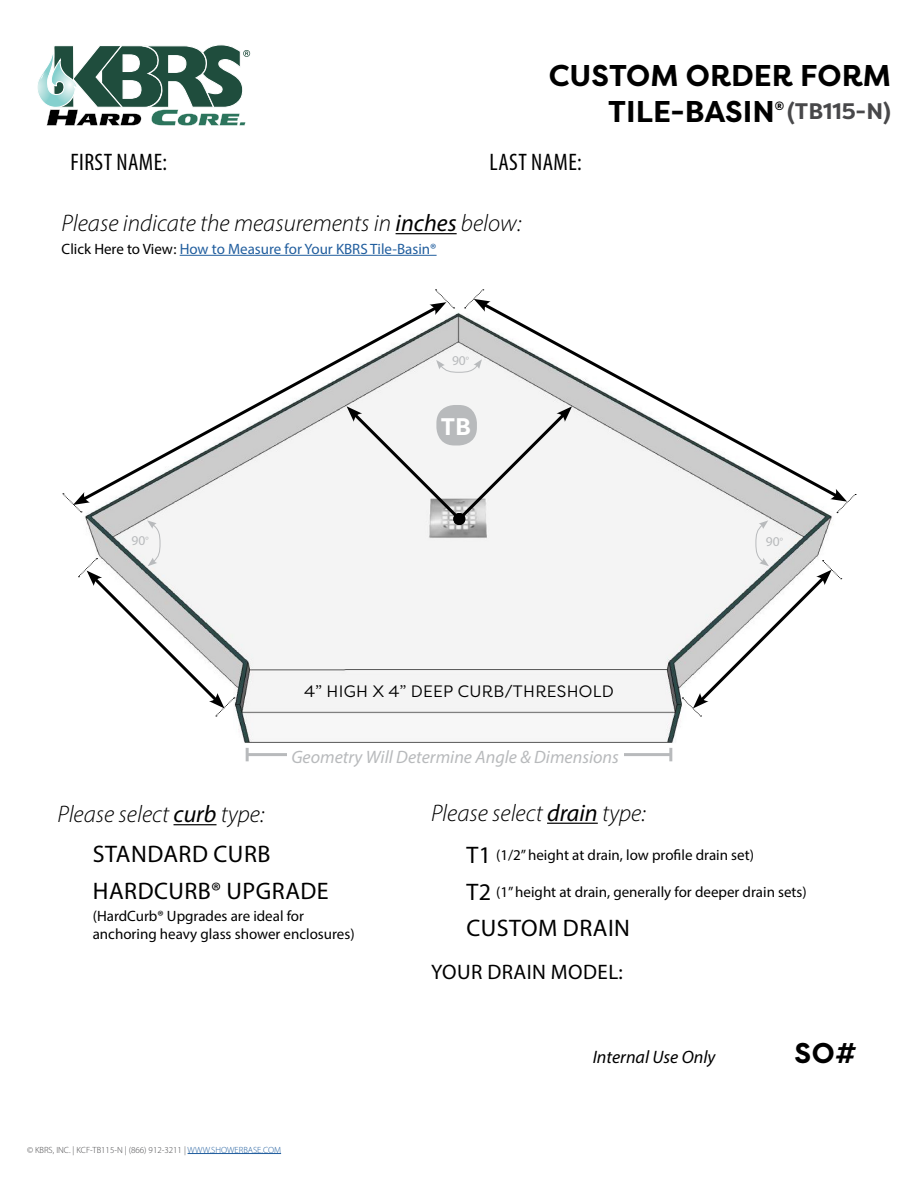
<style>
.page{position:relative;width:918px;height:1188px;background:#fff}
.page>*{position:absolute;margin:0;border:0;box-sizing:border-box;transform-origin:0 0}
.t1{font:700 30px/36px "Filson Pro";color:#000}
.t2{font:700 28.5px "Filson Pro";color:#000}
.t3{font:italic 300 24px "Myriad Pro";color:#000}
.t4{font:24px/36.8px "Myriad Pro";letter-spacing:.02em;color:#000}
.t5{font:condensed 24px "Myriad Pro";letter-spacing:.02em;color:#000}
.t6{font:700 24px "Filson Pro";color:#fff}
.t7{font:700 22.5px "Filson Pro";color:#48484a}
.t8{font:21px "Myriad Pro";letter-spacing:.02em;color:#000}
.t9{font:italic 18px "Myriad Pro";color:#b8babc}
.t10{font:italic 18px "Myriad Pro";color:#000}
.t11{font:16.5px "Filson Pro";letter-spacing:.02em;color:#000}
.t12{font:15px/18px "Myriad Pro";color:#000}
.t13{font:15px "Myriad Pro";color:#215e9e}
.t14{font:13.5px "Myriad Pro";color:#b8babc}
.t15{font:300 9px "Myriad Pro";color:#48484a}
.s1{font-weight:400}
.s2{color:#000}
.s3{font-size:24px}
.s4{color:#215e9e}
</style>
<div class="page">
<svg style="left:37px;top:45px;width:213px;height:81px"></svg>
<hr style="left:188px;top:1153px;width:93px;height:1px;background:#215e9e">
<hr style="left:396px;top:233px;width:61px;height:1px;background:#000">
<hr style="left:180px;top:255px;width:257px;height:1px;background:#215e9e">
<img style="left:85px;top:312px;width:758px;height:450px">
<svg style="left:85px;top:310px;width:356px;height:194px"></svg>
<svg style="left:347px;top:406px;width:225px;height:120px"></svg>
<div style="left:436px;top:405px;width:41px;height:40px;background:#b8babc;border-radius:18px"></div>
<svg style="left:429px;top:289px;width:26px;height:26px"></svg>
<svg style="left:63px;top:492px;width:27px;height:21px"></svg>
<hr style="left:247px;top:753px;width:424px;height:3px;background:#b8babc">
<svg style="left:669px;top:748px;width:3px;height:13px"></svg>
<svg style="left:246px;top:748px;width:3px;height:13px"></svg>
<div style="left:287px;top:749px;width:336px;height:15px;background:#fff"></div>
<svg style="left:436px;top:359px;width:43px;height:14px"></svg>
<svg style="left:78px;top:520px;width:157px;height:197px"></svg>
<svg style="left:682px;top:520px;width:160px;height:197px"></svg>
<svg style="left:479px;top:306px;width:363px;height:195px"></svg>
<svg style="left:464px;top:289px;width:27px;height:23px"></svg>
<svg style="left:830px;top:489px;width:26px;height:24px"></svg>
<hr style="left:174px;top:824px;width:43px;height:1px;background:#000">
<hr style="left:547px;top:823px;width:51px;height:1px;background:#000">
<h1 class="t1" style="left:608px;top:57px;width:284px;text-indent:-60px">CUSTOM ORDER FORM<br>TILE-BASIN</h1>
<h3 class="t7" style="left:775px;top:96px;width:118px"><sup>®</sup> (TB115-N)</h3>
<h3 class="t5" style="left:70px;top:147px;width:98px">FIRST NAME:</h3>
<h3 class="t5" style="left:490px;top:147px;width:94px">LAST NAME:</h3>
<h3 class="t3" style="left:62px;top:209px;width:461px">Please indicate the measurements in <span class="s1">inches</span> below:</h3>
<p class="t13" style="left:62px;top:240px;width:376px"><span class="s2">Click Here to View:</span> How to Measure for Your KBRS Tile-Basin®</p>
<p class="t14" style="left:452px;top:352px;width:19px">90<sup>º</sup></p>
<h3 class="t6" style="left:441px;top:411px;width:32px">TB</h3>
<p class="t14" style="left:132px;top:533px;width:19px">90<sup>º</sup></p>
<p class="t14" style="left:766px;top:533px;width:19px">90<sup>º</sup></p>
<p class="t11" style="left:304px;top:680px;width:311px">4” HIGH X 4” DEEP CURB/THRESHOLD</p>
<p class="t9" style="left:291px;top:745px;width:329px">Geometry Will Determine Angle &amp; Dimensions</p>
<h3 class="t3" style="left:57px;top:800px;width:208px">Please select <span class="s1">curb</span> type:</h3>
<h3 class="t3" style="left:431px;top:798px;width:216px">Please select <span class="s1">drain</span> type:</h3>
<p class="t12" style="left:467px;top:846px;width:289px"><span class="s3">T1</span> (1/2” height at drain, low profile drain set)</p>
<p class="t12" style="left:467px;top:882px;width:342px"><span class="s3">T2</span> (1” height at drain, generally for deeper drain sets)</p>
<h3 class="t4" style="left:93px;top:835px;width:237px">STANDARD CURB<br>HARDCURB® UPGRADE</h3>
<p class="t12" style="left:93px;top:907px;width:263px">(HardCurb® Upgrades are ideal for anchoring heavy glass shower enclosures)</p>
<h3 class="t4" style="left:467px;top:909px;width:165px">CUSTOM DRAIN</h3>
<h3 class="t8" style="left:431px;top:959px;width:193px">YOUR DRAIN MODEL:</h3>
<p class="t15" style="left:27px;top:1144px;width:256px">© KBRS, INC. | KCF-TB115-N | (866) 912-3211 | <span class="s4">WWW.SHOWERBASE.COM</span></p>
<p class="t10" style="left:593px;top:1046px;width:124px">Internal Use Only</p>
<h2 class="t2" style="left:794px;top:1035px;width:64px">SO#</h2>
</div>
